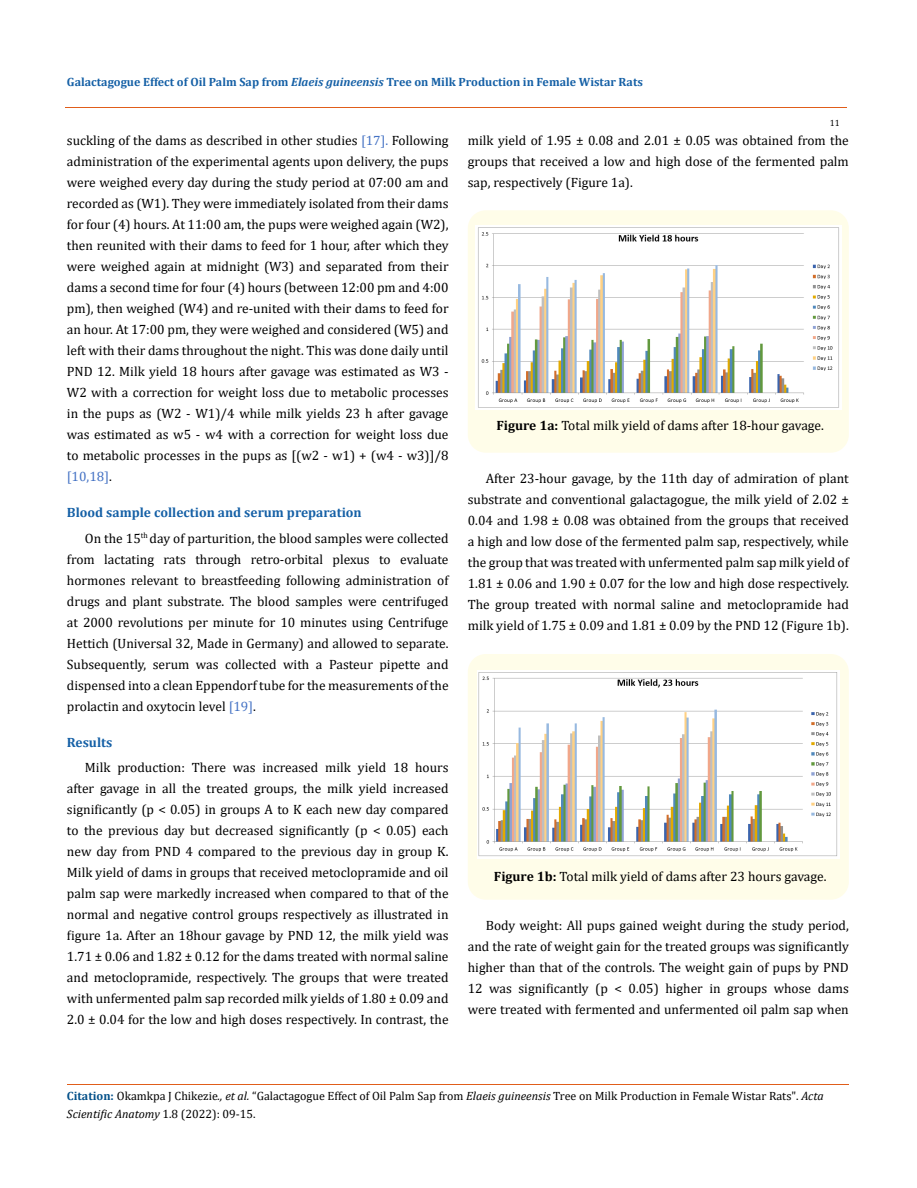
<style>
.page{position:relative;width:917px;height:1188px;background:#fff}
.page>*{position:absolute;margin:0;border:0;box-sizing:border-box;transform-origin:0 0}
.t1{font:13.5px/21px "Cambria";color:#000;text-align:justify}
.t2{font:700 13.5px "Cambria";color:#1560a6}
.t3{font:12px/18px "Cambria";color:#000}
.t4{font:700 12px "Cambria";color:#1560a6}
.t5{font:9px "Cambria";color:#000}
.s1{font-style:italic}
.s2{color:#4472c4}
.s3{font-weight:700;color:#1560a6}
.s4{font-weight:700}
.s5{font-weight:700;color:#035089}
</style>
<div class="page">
<div style="left:468px;top:210px;width:380px;height:243px;background:#fffde9;border-radius:18px"></div>
<img style="left:475px;top:225px;width:366px;height:185px">
<div style="left:468px;top:654px;width:380px;height:246px;background:#fffde9;border-radius:18px"></div>
<img style="left:477px;top:670px;width:362px;height:188px">
<hr style="left:65px;top:108px;width:782px;height:1px;background:#e05d1a">
<hr style="left:67px;top:1084px;width:781px;height:1px;background:#e05d1a">
<p class="t4" style="left:67px;top:73px;width:577px">Galactagogue Effect of Oil Palm Sap from <span class="s1">Elaeis guineensis</span> Tree on Milk Production in Female Wistar Rats</p>
<p class="t5" style="left:829px;top:118px;width:11px">11</p>
<p class="t1" style="left:67px;top:130px;width:383px">suckling of the dams as described in other studies <span class="s2">[17].</span> Following administration of the experimental agents upon delivery, the pups were weighed every day during the study period at 07:00 am and recorded as (W1). They were immediately isolated from their dams for four (4) hours. At 11:00 am, the pups were weighed again (W2), then reunited with their dams to feed for 1 hour, after which they were weighed again at midnight (W3) and separated from their dams a second time for four (4) hours (between 12:00 pm and 4:00 pm), then weighed (W4) and re-united with their dams to feed for an hour. At 17:00 pm, they were weighed and considered (W5) and left with their dams throughout the night. This was done daily until PND 12. Milk yield 18 hours after gavage was estimated as W3 - W2 with a correction for weight loss due to metabolic processes in the pups as (W2 - W1)/4 while milk yields 23 h after gavage was estimated as w5 - w4 with a correction for weight loss due to metabolic processes in the pups as [(w2 - w1) + (w4 - w3)]/8 <span class="s2">[10,18]</span>.</p>
<p class="t1" style="left:85px;top:500px;width:365px;line-height:25.3px;text-indent:-18px"><span class="s3">Blood sample collection and serum preparation<br></span>On the 15<sup>th</sup> day of parturition, the blood samples were collected</p>
<p class="t1" style="left:67px;top:549px;width:383px">from lactating rats through retro-orbital plexus to evaluate hormones relevant to breastfeeding following administration of drugs and plant substrate. The blood samples were centrifuged at 2000 revolutions per minute for 10 minutes using Centrifuge Hettich (Universal 32, Made in Germany) and allowed to separate.<br>Subsequently, serum was collected with a Pasteur pipette and dispensed into a clean Eppendorf tube for the measurements of the prolactin and oxytocin level <span class="s2">[19]</span>.</p>
<p class="t2" style="left:67px;top:733px;width:47px">Results</p>
<p class="t1" style="left:67px;top:757px;width:383px;text-indent:18px">Milk production: There was increased milk yield 18 hours after gavage in all the treated groups, the milk yield increased significantly (p &lt; 0.05) in groups A to K each new day compared to the previous day but decreased significantly (p &lt; 0.05) each new day from PND 4 compared to the previous day in group K.<br>Milk yield of dams in groups that received metoclopramide and oil palm sap were markedly increased when compared to that of the normal and negative control groups respectively as illustrated in figure 1a. After an 18hour gavage by PND 12, the milk yield was 1.71 ± 0.06 and 1.82 ± 0.12 for the dams treated with normal saline and metoclopramide, respectively. The groups that were treated with unfermented palm sap recorded milk yields of 1.80 ± 0.09 and 2.0 ± 0.04 for the low and high doses respectively. In contrast, the</p>
<p class="t1" style="left:468px;top:130px;width:382px">milk yield of 1.95 ± 0.08 and 2.01 ± 0.05 was obtained from the groups that received a low and high dose of the fermented palm sap, respectively (Figure 1a).</p>
<p class="t1" style="left:496px;top:415px;width:329px"><span class="s4">Figure 1a:</span> Total milk yield of dams after 18-hour gavage.</p>
<p class="t1" style="left:468px;top:468px;width:382px;text-indent:18px">After 23-hour gavage, by the 11th day of admiration of plant substrate and conventional galactagogue, the milk yield of 2.02 ± 0.04 and 1.98 ± 0.08 was obtained from the groups that received a high and low dose of the fermented palm sap, respectively, while the group that was treated with unfermented palm sap milk yield of 1.81 ± 0.06 and 1.90 ± 0.07 for the low and high dose respectively.<br>The group treated with normal saline and metoclopramide had milk yield of 1.75 ± 0.09 and 1.81 ± 0.09 by the PND 12 (Figure 1b).</p>
<p class="t1" style="left:494px;top:866px;width:334px"><span class="s4">Figure 1b:</span> Total milk yield of dams after 23 hours gavage.</p>
<p class="t1" style="left:468px;top:915px;width:382px;text-indent:18px">Body weight: All pups gained weight during the study period, and the rate of weight gain for the treated groups was significantly higher than that of the controls. The weight gain of pups by PND 12 was significantly (p &lt; 0.05) higher in groups whose dams were treated with fermented and unfermented oil palm sap when</p>
<p class="t3" style="left:67px;top:1087px;width:758px"><span class="s5">Citation:</span> Okamkpa J Chikezie<span class="s1">., et al.</span> “Galactagogue Effect of Oil Palm Sap from <span class="s1">Elaeis guineensis</span> Tree on Milk Production in Female Wistar Rats". <span class="s1">Acta<br>Scientific Anatomy</span> 1.8 (2022): 09-15.</p>
</div>
